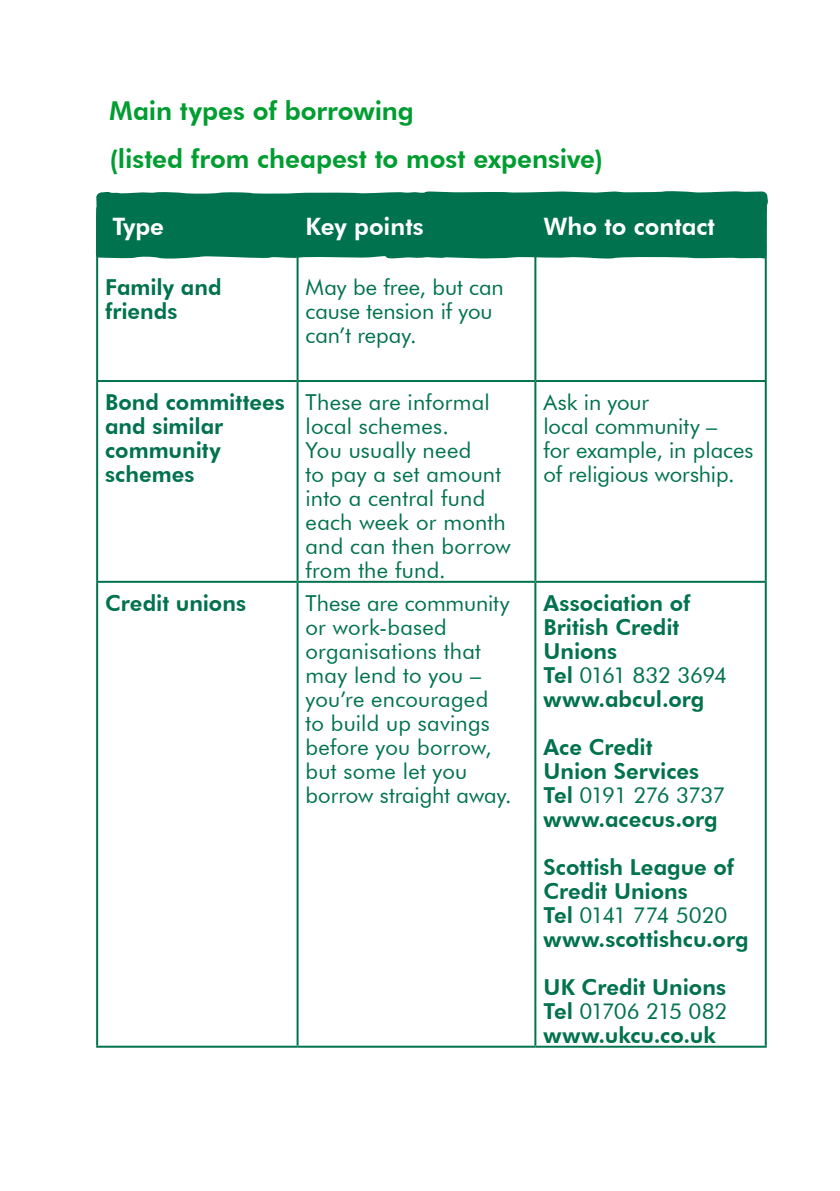
<style>
.page{position:relative;width:840px;height:1191px;background:#fff}
.page>*{position:absolute;margin:0;border:0;box-sizing:border-box;transform-origin:0 0}
.t1{font:800 26px/48px "Futura BT";letter-spacing:-.005em;color:#009d30}
.t2{font:800 24px "Futura BT";color:#fff}
.t3{font:22px/24px "Futura BT";letter-spacing:.005em;color:#00724d}
.t4{font:800 22px/24px "Futura BT";color:#00724d}
.s1{font-weight:400}
</style>
<div class="page">
<svg style="left:95px;top:191px;width:673px;height:70px;background:#268767"></svg>
<div style="left:98px;top:209px;width:436px;height:33px;background:#00724d"></div>
<div style="left:535px;top:208px;width:230px;height:35px;background:#00724d"></div>
<hr style="left:96px;top:242px;width:201px;height:2px;background:#00724d">
<hr style="left:297px;top:242px;width:238px;height:2px;background:#00724d">
<hr style="left:535px;top:242px;width:231px;height:2px;background:#00724d">
<hr style="left:96px;top:380px;width:201px;height:2px;background:#00724d">
<hr style="left:297px;top:380px;width:238px;height:2px;background:#00724d">
<hr style="left:535px;top:380px;width:231px;height:2px;background:#00724d">
<hr style="left:96px;top:207px;width:201px;height:2px;background:#00724d">
<hr style="left:96px;top:209px;width:2px;height:33px;background:#00724d">
<hr style="left:96px;top:244px;width:2px;height:136px;background:#00724d">
<hr style="left:96px;top:382px;width:2px;height:199px;background:#00724d">
<hr style="left:96px;top:581px;width:201px;height:2px;background:#00724d">
<hr style="left:96px;top:583px;width:2px;height:462px;background:#00724d">
<hr style="left:297px;top:581px;width:238px;height:2px;background:#00724d">
<hr style="left:296px;top:583px;width:2px;height:462px;background:#00724d">
<hr style="left:535px;top:581px;width:231px;height:2px;background:#00724d">
<hr style="left:534px;top:583px;width:2px;height:462px;background:#00724d">
<hr style="left:764px;top:583px;width:2px;height:462px;background:#00724d">
<hr style="left:96px;top:1045px;width:201px;height:2px;background:#00724d">
<hr style="left:297px;top:1045px;width:238px;height:2px;background:#00724d">
<hr style="left:535px;top:1045px;width:231px;height:2px;background:#00724d">
<hr style="left:297px;top:207px;width:238px;height:2px;background:#00724d">
<hr style="left:296px;top:209px;width:2px;height:33px;background:#00724d">
<hr style="left:296px;top:244px;width:2px;height:136px;background:#00724d">
<hr style="left:296px;top:382px;width:2px;height:199px;background:#00724d">
<hr style="left:535px;top:207px;width:231px;height:2px;background:#00724d">
<hr style="left:534px;top:209px;width:2px;height:33px;background:#00724d">
<hr style="left:764px;top:209px;width:2px;height:33px;background:#00724d">
<hr style="left:534px;top:244px;width:2px;height:136px;background:#00724d">
<hr style="left:764px;top:244px;width:2px;height:136px;background:#00724d">
<hr style="left:534px;top:382px;width:2px;height:199px;background:#00724d">
<hr style="left:764px;top:382px;width:2px;height:199px;background:#00724d">
<p class="t1" style="left:109px;top:87px;width:495px">Main types of borrowing<br>(listed from cheapest to most expensive)</p>
<p class="t2" style="left:112px;top:211px;width:53px">Type</p>
<p class="t2" style="left:305px;top:211px;width:120px">Key points</p>
<p class="t2" style="left:543px;top:211px;width:173px">Who to contact</p>
<p class="t4" style="left:105px;top:275px;width:118px">Family and friends</p>
<p class="t3" style="left:305px;top:275px;width:199px">May be free, but can cause tension if you can’t repay.</p>
<p class="t4" style="left:105px;top:390px;width:181px">Bond committees and similar community schemes</p>
<p class="t3" style="left:305px;top:390px;width:207px">These are informal local schemes.<br>You usually need<br>to pay a set amount into a central fund each week or month and can then borrow from the fund.</p>
<p class="t3" style="left:543px;top:390px;width:211px">Ask in your<br>local community –<br>for example, in places of religious worship.</p>
<p class="t4" style="left:105px;top:590px;width:142px">Credit unions</p>
<p class="t3" style="left:305px;top:590px;width:207px">These are community or work-based organisations that may lend to you – you’re encouraged to build up savings before you borrow, but some let you borrow straight away.</p>
<p class="t4" style="left:543px;top:590px;width:185px">Association of<br>British Credit<br>Unions<br>Tel <span class="s1">0161 832 3694 </span>www.abcul.org</p>
<p class="t4" style="left:543px;top:734px;width:184px">Ace Credit<br>Union Services<br>Tel <span class="s1">0191 276 3737 </span>www.acecus.org</p>
<p class="t4" style="left:543px;top:854px;width:207px">Scottish League of<br>Credit Unions<br>Tel <span class="s1">0141 774 5020 </span>www.scottishcu.org</p>
<p class="t4" style="left:543px;top:974px;width:185px;text-align:justify">UK Credit Unions Tel <span class="s1">01706 215 082 </span>www.ukcu.co.uk</p>
</div>
